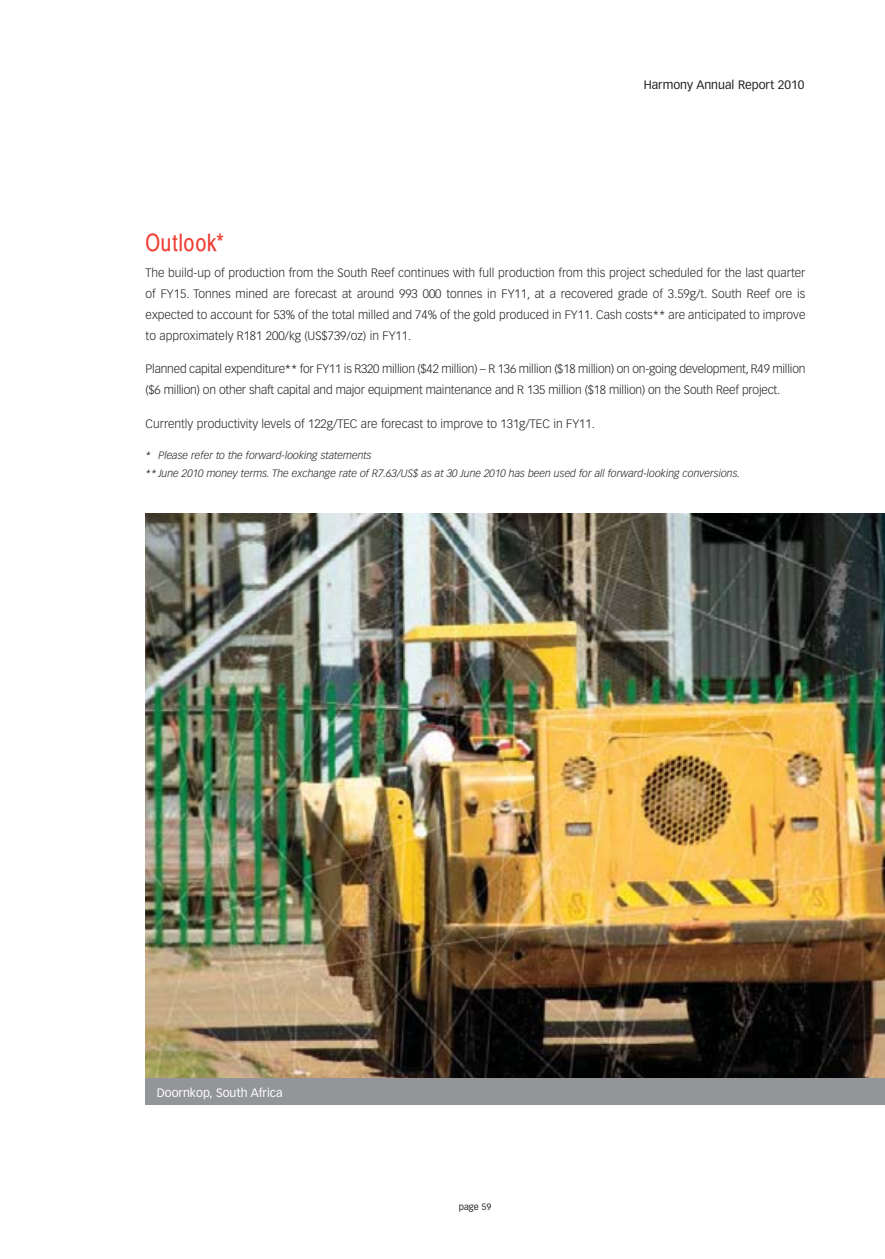
<style>
.page{position:relative;width:885px;height:1259px;background:#fff}
.page>*{position:absolute;margin:0;border:0;box-sizing:border-box;transform-origin:0 0}
.t1{font:24px "Babel Sans";letter-spacing:.04em;color:#ef4035}
.t2{font:300 12px/21px "Vectora LH";letter-spacing:-.015em;color:#231f20;text-align:justify}
.t3{font:12px "Vectora LH";color:#231f20}
.t4{font:12px "Vectora LH";color:#fff}
.t5{font:italic 300 10.5px/18px "Vectora LH";color:#231f20}
.t6{font:9px "Vectora LH";color:#231f20}
</style>
<div class="page">
<img style="left:146px;top:513px;width:739px;height:565px">
<div style="left:146px;top:1078px;width:739px;height:26px;background:#939598"></div>
<p class="t3" style="left:644px;top:80px;width:162px">Harmony Annual Report 2010</p>
<h1 class="t1" style="left:146px;top:234px;width:80px">Outlook*</h1>
<p class="t2" style="left:146px;top:262px;width:661px">The build-up of production from the South Reef continues with full production from this project scheduled for the last quarter of FY15. Tonnes mined are forecast at around 993 000 tonnes in FY11, at a recovered grade of 3.59g/t. South Reef ore is expected to account for 53% of the total milled and 74% of the gold produced in FY11. Cash costs** are anticipated to improve to approximately R181 200/kg (US$739/oz) in FY11.</p>
<p class="t2" style="left:146px;top:359px;width:661px">Planned capital expenditure** for FY11 is R320 million ($42 million) – R 136 million ($18 million) on on-going development, R49 million ($6 million) on other shaft capital and major equipment maintenance and R 135 million ($18 million) on the South Reef project.</p>
<p class="t2" style="left:146px;top:414px;width:451px">Currently productivity levels of 122g/TEC are forecast to improve to 131g/TEC in FY11.</p>
<p class="t5" style="left:146px;top:447px;width:596px">* Please refer to the forward-looking statements<br>** June 2010 money terms. The exchange rate of R7.63/US$ as at 30 June 2010 has been used for all forward-looking conversions.</p>
<p class="t4" style="left:157px;top:1087px;width:127px">Doornkop, South Africa</p>
<p class="t6" style="left:459px;top:1203px;width:34px">page 59</p>
</div>
